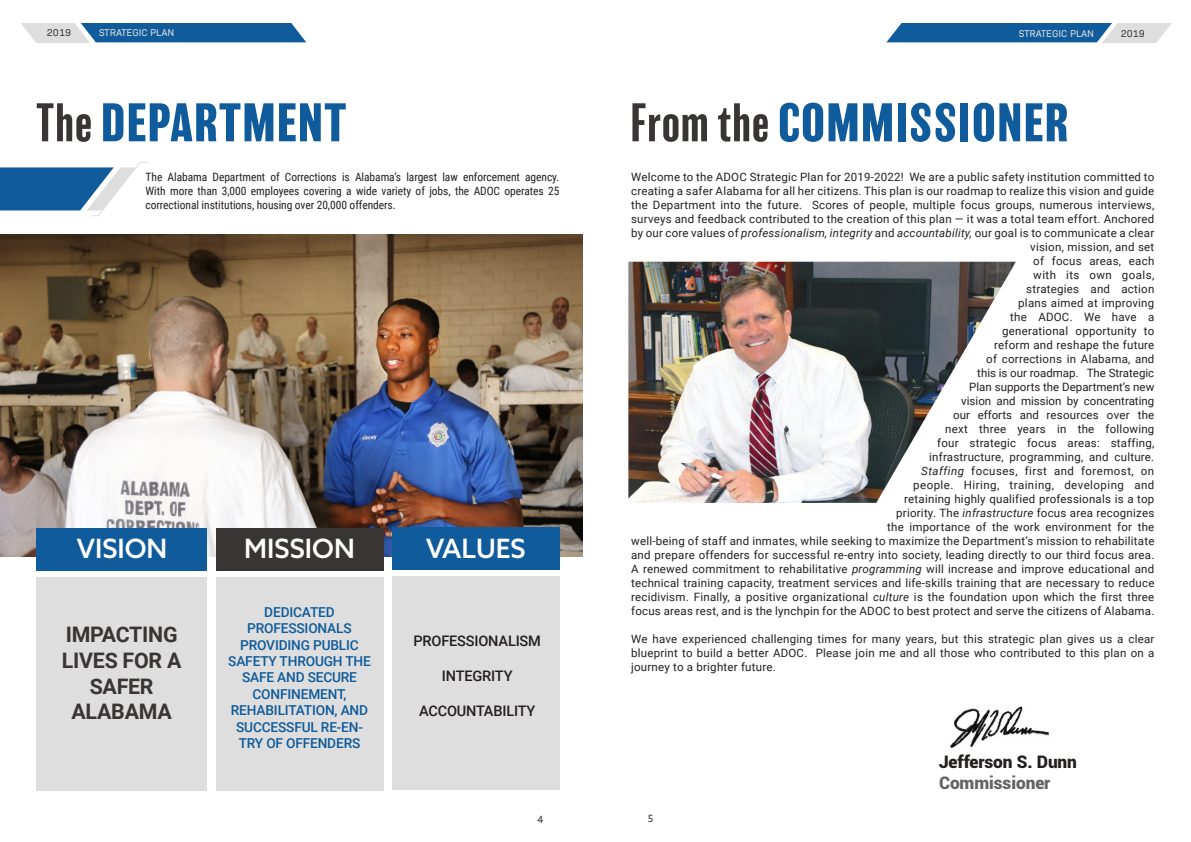
<style>
.page{position:relative;width:1191px;height:842px;background:#fff}
.page>*{position:absolute;margin:0;border:0;box-sizing:border-box;transform-origin:0 0}
.t1{font:700 50px "Balboa";letter-spacing:.025em;color:#0f5b9b}
.t2{font:500 26.6px "Azo Sans";color:#fff}
.t3{font:700 21.4px/25.7px "Roboto";letter-spacing:-.01em;color:#393535;text-align:center}
.t4{font:900 17.3px "Roboto";letter-spacing:-.005em;color:#241f1f}
.t5{font:900 17.3px "Roboto";letter-spacing:-.005em;color:#656365}
.t6{font:500 14.5px "Roboto";letter-spacing:-.01em;color:#241f1f}
.t7{font:500 13.7px/16.4px "Roboto";letter-spacing:-.01em;color:#0f5b9b;text-align:center}
.t8{font:11.5px/14px "Roboto";letter-spacing:.02em;color:#241f1f;text-align:right}
.t9{font:11.5px/14px "Roboto Condensed";letter-spacing:-.005em;color:#241f1f;text-align:justify}
.t10{font:10px "Bio Sans";color:#dedede}
.t11{font:10px "Bio Sans";color:#393535}
.t12{font:10px "Azo Sans";color:#393535}
.s1{font-weight:400;font-stretch:condensed;color:#393535}
.s2{font-style:italic}
</style>
<div class="page">
<img style="left:0;top:235px;width:582px;height:321px">
<img style="left:628px;top:262px;width:388px;height:241px">
<svg style="left:21px;top:23px;width:285px;height:20px;background:#4c83b1"></svg>
<svg style="left:886px;top:23px;width:285px;height:20px;background:#4c83b1"></svg>
<div style="left:36px;top:528px;width:170px;height:43px;background:#0f5b9b"></div>
<div style="left:216px;top:528px;width:167px;height:43px;background:#393535"></div>
<div style="left:392px;top:527px;width:167px;height:43px;background:#0f5b9b"></div>
<div style="left:36px;top:577px;width:170px;height:213px;background:#dedede"></div>
<div style="left:216px;top:577px;width:167px;height:213px;background:#dedede"></div>
<div style="left:392px;top:576px;width:167px;height:214px;background:#dedede"></div>
<img style="left:950px;top:706px;width:102px;height:42px">
<svg style="left:0;top:162px;width:148px;height:54px"></svg>
<p class="t11" style="left:47px;top:26px;width:26px">2019</p>
<p class="t10" style="left:99px;top:26px;width:77px">STRATEGIC PLAN</p>
<p class="t10" style="left:1018px;top:26px;width:77px">STRATEGIC PLAN</p>
<p class="t11" style="left:1120px;top:26px;width:26px">2019</p>
<h1 class="t1" style="left:36px;top:94px;width:312px"><span class="s1">The</span> DEPARTMENT</h1>
<p class="t9" style="left:146px;top:169px;width:415px">The Alabama Department of Corrections is Alabama’s largest law enforcement agency.<br>With more than 3,000 employees covering a wide variety of jobs, the ADOC operates 25 correctional institutions, housing over 20,000 offenders.</p>
<h2 class="t2" style="left:77px;top:531px;width:92px">VISION</h2>
<h3 class="t3" style="left:62px;top:621px;width:121px">IMPACTING<br>LIVES FOR A<br>SAFER<br>ALABAMA</h3>
<h2 class="t2" style="left:244px;top:531px;width:112px">MISSION</h2>
<p class="t7" style="left:228px;top:603px;width:144px">DEDICATED<br>PROFESSIONALS<br>PROVIDING PUBLIC<br>SAFETY THROUGH THE<br>SAFE AND SECURE<br>CONFINEMENT,<br>REHABILITATION, AND<br>SUCCESSFUL RE-EN-<br>TRY OF OFFENDERS</p>
<h2 class="t2" style="left:426px;top:530px;width:101px">VALUES</h2>
<p class="t6" style="left:413px;top:631px;width:129px">PROFESSIONALISM</p>
<p class="t6" style="left:442px;top:665px;width:72px">INTEGRITY</p>
<p class="t6" style="left:419px;top:700px;width:118px">ACCOUNTABILITY</p>
<h1 class="t1" style="left:631px;top:94px;width:439px"><span class="s1">From the</span> COMMISSIONER</h1>
<p class="t8" style="left:631px;top:169px;width:525px">Welcome to the ADOC Strategic Plan for 2019-2022! We are a public safety institution committed to creating a safer Alabama for all her citizens. This plan is our roadmap to realize this vision and guide the Department into the future. Scores of people, multiple focus groups, numerous interviews, surveys and feedback contributed to the creation of this plan — it was a total team effort. Anchored by our core values of <span class="s2">professionalism, integrity</span> and <span class="s2">accountability,</span> our goal is to communicate a clear vision, mission, and set<br>of focus areas, each<br>with its own goals,<br>strategies and action<br>plans aimed at improving<br>the ADOC. We have a<br>generational opportunity to<br>reform and reshape the future<br>of corrections in Alabama, and<br>this is our roadmap. The Strategic<br>Plan supports the Department’s new<br>vision and mission by concentrating<br>our efforts and resources over the<br>next three years in the following<br>four strategic focus areas: staffing,<br>infrastructure, programming, and culture.<br><span class="s2">Staffing</span> focuses, first and foremost, on<br>people. Hiring, training, developing and<br>retaining highly qualified professionals is a top<br>priority. The <span class="s2">infrastructure</span> focus area recognizes<br>the importance of the work environment for the<br>well-being of staff and inmates, while seeking to maximize the Department’s mission to rehabilitate and prepare offenders for successful re-entry into society, leading directly to our third focus area.<br>A renewed commitment to rehabilitative <span class="s2">programming</span> will increase and improve educational and technical training capacity, treatment services and life-skills training that are necessary to reduce recidivism. Finally, a positive organizational <span class="s2">culture</span> is the foundation upon which the first three focus areas rest, and is the lynchpin for the ADOC to best protect and serve the citizens of Alabama.</p>
<p class="t8" style="left:631px;top:631px;width:525px;text-align:justify">We have experienced challenging times for many years, but this strategic plan gives us a clear blueprint to build a better ADOC. Please join me and all those who contributed to this plan on a journey to a brighter future.</p>
<h3 class="t4" style="left:939px;top:749px;width:139px">Jefferson S. Dunn</h3>
<h3 class="t5" style="left:939px;top:770px;width:113px">Commissioner</h3>
<p class="t12" style="left:537px;top:813px;width:8px">4</p>
<p class="t12" style="left:648px;top:811px;width:7px">5</p>
</div>
